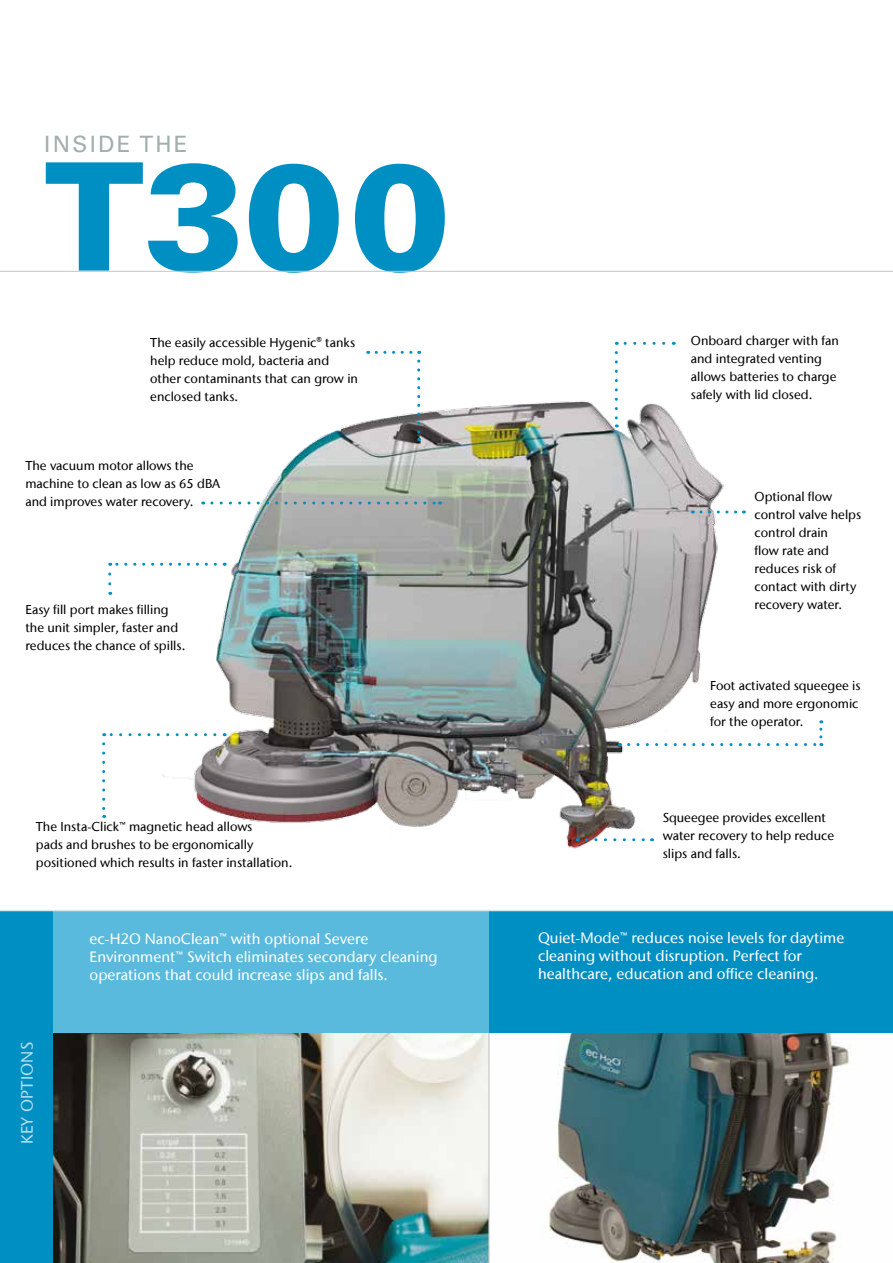
<style>
.page{position:relative;width:893px;height:1263px;background:#fff}
.page>*{position:absolute;margin:0;border:0;box-sizing:border-box;transform-origin:0 0}
.t1{font:900 150px "Univers LT Std";color:#008fc3}
.t2{font:22.5px "Univers LT Std";letter-spacing:.1em;color:#a1afae}
.t3{font:500 16.5px "Stone Sans IIITC Com";letter-spacing:.01em;color:#b8ddef}
.t4{font:500 15px/18px "Stone Sans IIITC Com";color:#fff}
.t5{font:500 12.75px/18px "Stone Sans IIITC Com";color:#000}
</style>
<div class="page">
<img style="left:163px;top:341px;width:574px;height:508px">
<img style="left:52px;top:1033px;width:798px;height:230px">
<div style="left:51px;top:911px;width:450px;height:122px;background:#59badd"></div>
<div style="left:489px;top:911px;width:404px;height:122px;background:#008fc3"></div>
<svg style="left:629px;top:743px;width:193px;height:3px"></svg>
<svg style="left:819px;top:720px;width:3px;height:17px"></svg>
<svg style="left:110px;top:563px;width:105px;height:3px"></svg>
<svg style="left:108px;top:574px;width:3px;height:21px"></svg>
<svg style="left:104px;top:733px;width:111px;height:3px"></svg>
<svg style="left:102px;top:744px;width:3px;height:74px"></svg>
<svg style="left:376px;top:351px;width:44px;height:3px"></svg>
<svg style="left:417px;top:361px;width:3px;height:80px"></svg>
<svg style="left:616px;top:342px;width:48px;height:3px"></svg>
<svg style="left:615px;top:352px;width:3px;height:75px"></svg>
<svg style="left:586px;top:838px;width:66px;height:3px"></svg>
<hr style="left:488px;top:1033px;width:1px;height:230px;background:#c6c6c6">
<div style="left:0;top:911px;width:52px;height:352px;background:#008fc3"></div>
<hr style="left:0;top:271px;width:893px;height:1px;background:#c6c6c6">
<svg style="left:701px;top:510px;width:43px;height:3px"></svg>
<svg style="left:212px;top:501px;width:229px;height:3px"></svg>
<hr style="left:0;top:910px;width:893px;height:1px;background:#dae8ec">
<h2 class="t2" style="left:44px;top:131px;width:145px">INSIDE THE</h2>
<h1 class="t1" style="left:44px;top:123px;width:408px">T300</h1>
<p class="t5" style="left:150px;top:333px;width:209px">The easily accessible Hygenic® tanks help reduce mold, bacteria and other contaminants that can grow in enclosed tanks.</p>
<p class="t5" style="left:691px;top:331px;width:150px">Onboard charger with fan and integrated venting allows batteries to charge safely with lid closed.</p>
<p class="t5" style="left:25px;top:456px;width:196px">The vacuum motor allows the machine to clean as low as 65 dBA and improves water recovery.</p>
<p class="t5" style="left:25px;top:601px;width:161px">Easy fill port makes filling the unit simpler, faster and reduces the chance of spills.</p>
<p class="t5" style="left:36px;top:817px;width:258px">The Insta-Click™ magnetic head allows<br>pads and brushes to be ergonomically positioned which results in faster installation.</p>
<p class="t5" style="left:755px;top:488px;width:108px">Optional flow control valve helps control drain<br>flow rate and reduces risk of contact with dirty recovery water.</p>
<p class="t5" style="left:710px;top:677px;width:152px">Foot activated squeegee is easy and more ergonomic for the operator.</p>
<p class="t5" style="left:663px;top:809px;width:173px">Squeegee provides excellent water recovery to help reduce slips and falls.</p>
<p class="t3" style="left:17px;top:1144px;width:104px;rotate:-90deg">KEY OPTIONS</p>
<p class="t4" style="left:90px;top:930px;width:349px">ec-H2O NanoClean™ with optional Severe<br>Environment™ Switch eliminates secondary cleaning operations that could increase slips and falls.</p>
<p class="t4" style="left:538px;top:929px;width:308px">Quiet-Mode™ reduces noise levels for daytime cleaning without disruption. Perfect for healthcare, education and office cleaning.</p>
</div>
